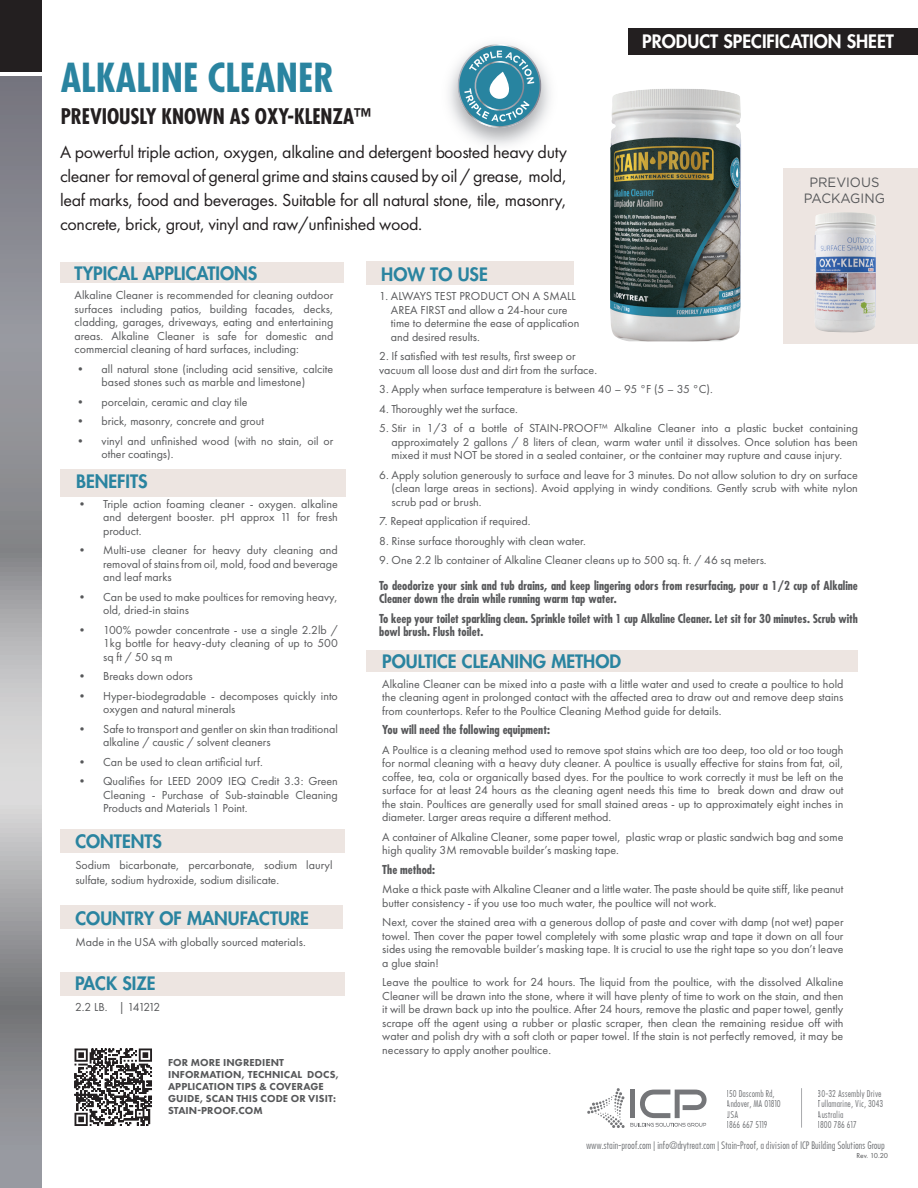
<style>
.page{position:relative;width:918px;height:1188px;background:#fff}
.page>*{position:absolute;margin:0;border:0;box-sizing:border-box;transform-origin:0 0}
.t1{font:700 condensed 39px "Futura";color:#2a84a0}
.t2{font:700 condensed 21px "Futura";letter-spacing:-.005em;color:#231f20}
.t3{font:18px/24px "Futura PT";letter-spacing:-.02em;color:#231f20;text-align:justify}
.t4{font:800 18px "Futura LT";color:#2a84a0}
.t5{font:800 18px "Futura LT";color:#fff}
.t6{font:13.5px/16.5px "Gotham";color:#57585a;text-align:center}
.t7{font:12px/13.5px "Futura PT";color:#57585a;text-align:justify}
.t8{font:700 condensed 12px/13.5px "Futura";color:#57585a}
.t9{font:12px "Futura PT";letter-spacing:-.14em;color:#57585a}
.t10{font:800 10.5px/12px "Futura PT";letter-spacing:.01em;color:#57585a}
.t11{font:500 9.6px "Futura Cond";letter-spacing:-.02em;color:#727477}
.t12{font:500 8.7px/10.4px "Futura Cond";color:#727477}
.t13{font:7.5px "Futura PT";letter-spacing:-.02em;color:#57585a}
</style>
<div class="page">
<div style="left:628px;top:28px;width:290px;height:28px;background:#231f20"></div>
<svg style="left:587px;top:1088px;width:120px;height:40px"></svg>
<hr style="left:801px;top:1088px;width:1px;height:40px;background:#939598">
<div style="left:783px;top:168px;width:135px;height:176px;background:#ede5e1"></div>
<div style="left:367px;top:651px;width:491px;height:21px;background:#ede5e1"></div>
<div style="left:60px;top:470px;width:285px;height:27px;background:#ede5e1"></div>
<div style="left:60px;top:262px;width:284px;height:21px;background:#ede5e1"></div>
<div style="left:61px;top:972px;width:284px;height:24px;background:#ede5e1"></div>
<div style="left:60px;top:829px;width:285px;height:24px;background:#ede5e1"></div>
<div style="left:60px;top:905px;width:282px;height:24px;background:#ede5e1"></div>
<div style="left:0;top:0;width:41px;height:72px;background:#231f20"></div>
<img style="left:610px;top:89px;width:131px;height:252px">
<img style="left:814px;top:212px;width:62px;height:121px">
<svg style="left:74px;top:1048px;width:78px;height:78px"></svg>
<svg style="left:0;top:77px;width:41px;height:1111px;background:#9a9b9f"></svg>
<svg style="left:454px;top:41px;width:91px;height:90px"></svg>
<div style="left:366px;top:261px;width:207px;height:24px;background:#ede5e1"></div>
<h1 class="t1" style="left:61px;top:53px;width:275px">ALKALINE CLEANER</h1>
<h2 class="t2" style="left:61px;top:102px;width:312px">PREVIOUSLY KNOWN AS OXY-KLENZA™</h2>
<p class="t3" style="left:60px;top:140px;width:509px">A powerful triple action, oxygen, alkaline and detergent boosted heavy duty cleaner for removal of general grime and stains caused by oil / grease, mold, leaf marks, food and beverages. Suitable for all natural stone, tile, masonry, concrete, brick, grout, vinyl and raw/unfinished wood.</p>
<h3 class="t5" style="left:642px;top:29px;width:253px">PRODUCT SPECIFICATION SHEET</h3>
<p class="t6" style="left:804px;top:173px;width:83px">PREVIOUS<br>PACKAGING</p>
<h3 class="t4" style="left:75px;top:261px;width:184px">TYPICAL APPLICATIONS</h3>
<p class="t7" style="left:75px;top:288px;width:260px">Alkaline Cleaner is recommended for cleaning outdoor surfaces including patios, building facades, decks, cladding, garages, driveways, eating and entertaining areas. Alkaline Cleaner is safe for domestic and commercial cleaning of hard surfaces, including:</p>
<p class="t7" style="left:75px;top:362px;width:260px;text-align:center">• all natural stone (including acid sensitive, calcite based stones such as marble and limestone)</p>
<p class="t7" style="left:75px;top:395px;width:175px">• porcelain, ceramic and clay tile</p>
<p class="t7" style="left:75px;top:414px;width:191px">• brick, masonry, concrete and grout</p>
<p class="t7" style="left:102px;top:434px;width:233px;text-indent:-27px">• vinyl and unfinished wood (with no stain, oil or other coatings).</p>
<h3 class="t4" style="left:76px;top:470px;width:73px">BENEFITS</h3>
<p class="t7" style="left:103px;top:497px;width:236px;text-indent:-27px">• Triple action foaming cleaner - oxygen. alkaline and detergent booster. pH approx 11 for fresh product.</p>
<p class="t7" style="left:103px;top:544px;width:236px;text-indent:-27px">• Multi-use cleaner for heavy duty cleaning and removal of stains from oil, mold, food and beverage and leaf marks</p>
<p class="t7" style="left:103px;top:590px;width:236px;text-indent:-27px">• Can be used to make poultices for removing heavy, old, dried-in stains</p>
<p class="t7" style="left:103px;top:623px;width:236px;text-indent:-27px">• 100% powder concentrate - use a single 2.2lb / 1kg bottle for heavy-duty cleaning of up to 500 sq ft / 50 sq m</p>
<p class="t7" style="left:76px;top:670px;width:118px">• Breaks down odors</p>
<p class="t7" style="left:103px;top:689px;width:236px;text-indent:-27px">• Hyper-biodegradable - decomposes quickly into oxygen and natural minerals</p>
<p class="t7" style="left:103px;top:722px;width:236px;text-indent:-27px">• Safe to transport and gentler on skin than traditional alkaline / caustic / solvent cleaners</p>
<p class="t7" style="left:76px;top:755px;width:188px">• Can be used to clean artificial turf.</p>
<p class="t7" style="left:103px;top:775px;width:236px;text-indent:-27px">• Qualifies for LEED 2009 IEQ Credit 3.3: Green Cleaning - Purchase of Sub-stainable Cleaning Products and Materials 1 Point.</p>
<h3 class="t4" style="left:75px;top:830px;width:88px">CONTENTS</h3>
<p class="t7" style="left:75px;top:858px;width:259px;line-height:15px">Sodium bicarbonate, percarbonate, sodium lauryl sulfate, sodium hydroxide, sodium disilicate.</p>
<h3 class="t4" style="left:75px;top:906px;width:235px">COUNTRY OF MANUFACTURE</h3>
<p class="t7" style="left:75px;top:935px;width:232px">Made in the USA with globally sourced materials.</p>
<h3 class="t4" style="left:75px;top:971px;width:82px">PACK SIZE</h3>
<p class="t9" style="left:75px;top:1000px;width:87px">2.2 LB. | 141212</p>
<p class="t10" style="left:168px;top:1057px;width:173px">FOR MORE INGREDIENT<br>INFORMATION, TECHNICAL DOCS,<br>APPLICATION TIPS &amp; COVERAGE<br>GUIDE, SCAN THIS CODE OR VISIT:<br>STAIN-PROOF.COM</p>
<h3 class="t4" style="left:381px;top:262px;width:108px">HOW TO USE</h3>
<p class="t7" style="left:391px;top:290px;width:190px;text-align:left;text-indent:-12px">1. ALWAYS TEST PRODUCT ON A SMALL<br>AREA FIRST and allow a 24-hour cure time to determine the ease of application and desired results.</p>
<p class="t7" style="left:379px;top:350px;width:219px">2. If satisfied with test results, first sweep or vacuum all loose dust and dirt from the surface.</p>
<p class="t7" style="left:379px;top:383px;width:335px">3. Apply when surface temperature is between 40 – 95 °F (5 – 35 °C).</p>
<p class="t7" style="left:379px;top:402px;width:140px">4. Thoroughly wet the surface.</p>
<p class="t7" style="left:392px;top:422px;width:468px;text-indent:-12px">5. Stir in 1/3 of a bottle of STAIN-PROOF™ Alkaline Cleaner into a plastic bucket containing approximately 2 gallons / 8 liters of clean, warm water until it dissolves. Once solution has been mixed it must NOT be stored in a sealed container, or the container may rupture and cause injury.</p>
<p class="t7" style="left:392px;top:468px;width:468px;text-indent:-12px">6. Apply solution generously to surface and leave for 3 minutes. Do not allow solution to dry on surface (clean large areas in sections). Avoid applying in windy conditions. Gently scrub with white nylon scrub pad or brush.</p>
<p class="t7" style="left:379px;top:515px;width:153px">7. Repeat application if required.</p>
<p class="t7" style="left:379px;top:534px;width:208px">8. Rinse surface thoroughly with clean water.</p>
<p class="t7" style="left:379px;top:554px;width:389px">9. One 2.2 lb container of Alkaline Cleaner cleans up to 500 sq. ft. / 46 sq meters.</p>
<p class="t8" style="left:379px;top:579px;width:480px">To deodorize your sink and tub drains, and keep lingering odors from resurfacing, pour a 1/2 cup of Alkaline<br>Cleaner down the drain while running warm tap water.</p>
<p class="t8" style="left:379px;top:612px;width:480px">To keep your toilet sparkling clean. Sprinkle toilet with 1 cup Alkaline Cleaner. Let sit for 30 minutes. Scrub with bowl brush. Flush toilet.</p>
<h3 class="t4" style="left:382px;top:649px;width:240px">POULTICE CLEANING METHOD</h3>
<p class="t7" style="left:382px;top:677px;width:463px">Alkaline Cleaner can be mixed into a paste with a little water and used to create a poultice to hold the cleaning agent in prolonged contact with the affected area to draw out and remove deep stains from countertops. Refer to the Poultice Cleaning Method guide for details.</p>
<p class="t8" style="left:382px;top:723px;width:169px">You will need the following equipment:</p>
<p class="t7" style="left:382px;top:743px;width:463px">A Poultice is a cleaning method used to remove spot stains which are too deep, too old or too tough for normal cleaning with a heavy duty cleaner. A poultice is usually effective for stains from fat, oil, coffee, tea, cola or organically based dyes. For the poultice to work correctly it must be left on the surface for at least 24 hours as the cleaning agent needs this time to break down and draw out the stain. Poultices are generally used for small stained areas - up to approximately eight inches in diameter. Larger areas require a different method.</p>
<p class="t7" style="left:382px;top:830px;width:463px">A container of Alkaline Cleaner, some paper towel, plastic wrap or plastic sandwich bag and some high quality 3M removable builder’s masking tape.</p>
<p class="t8" style="left:382px;top:862px;width:54px">The method:</p>
<p class="t7" style="left:382px;top:882px;width:463px">Make a thick paste with Alkaline Cleaner and a little water. The paste should be quite stiff, like peanut butter consistency - if you use too much water, the poultice will not work.</p>
<p class="t7" style="left:382px;top:915px;width:463px">Next, cover the stained area with a generous dollop of paste and cover with damp (not wet) paper towel. Then cover the paper towel completely with some plastic wrap and tape it down on all four sides using the removable builder’s masking tape. It is crucial to use the right tape so you don’t leave a glue stain!</p>
<p class="t7" style="left:382px;top:975px;width:463px">Leave the poultice to work for 24 hours. The liquid from the poultice, with the dissolved Alkaline Cleaner will be drawn into the stone, where it will have plenty of time to work on the stain, and then it will be drawn back up into the poultice. After 24 hours, remove the plastic and paper towel, gently scrape off the agent using a rubber or plastic scraper, then clean the remaining residue off with water and polish dry with a soft cloth or paper towel. If the stain is not perfectly removed, it may be necessary to apply another poultice.</p>
<p class="t12" style="left:727px;top:1089px;width:55px">150 Dascomb Rd,<br>Andover, MA 01810<br>USA<br>1866 667 5119</p>
<p class="t12" style="left:818px;top:1089px;width:67px">30-32 Assembly Drive<br>Tullamarine, Vic, 3043<br>Australia<br>1800 786 617</p>
<p class="t11" style="left:586px;top:1139px;width:300px">www.stain-proof.com | info@drytreat.com | Stain-Proof, a division of ICP Building Solutions Group</p>
<p class="t13" style="left:856px;top:1151px;width:33px">Rev. 10.20</p>
</div>
